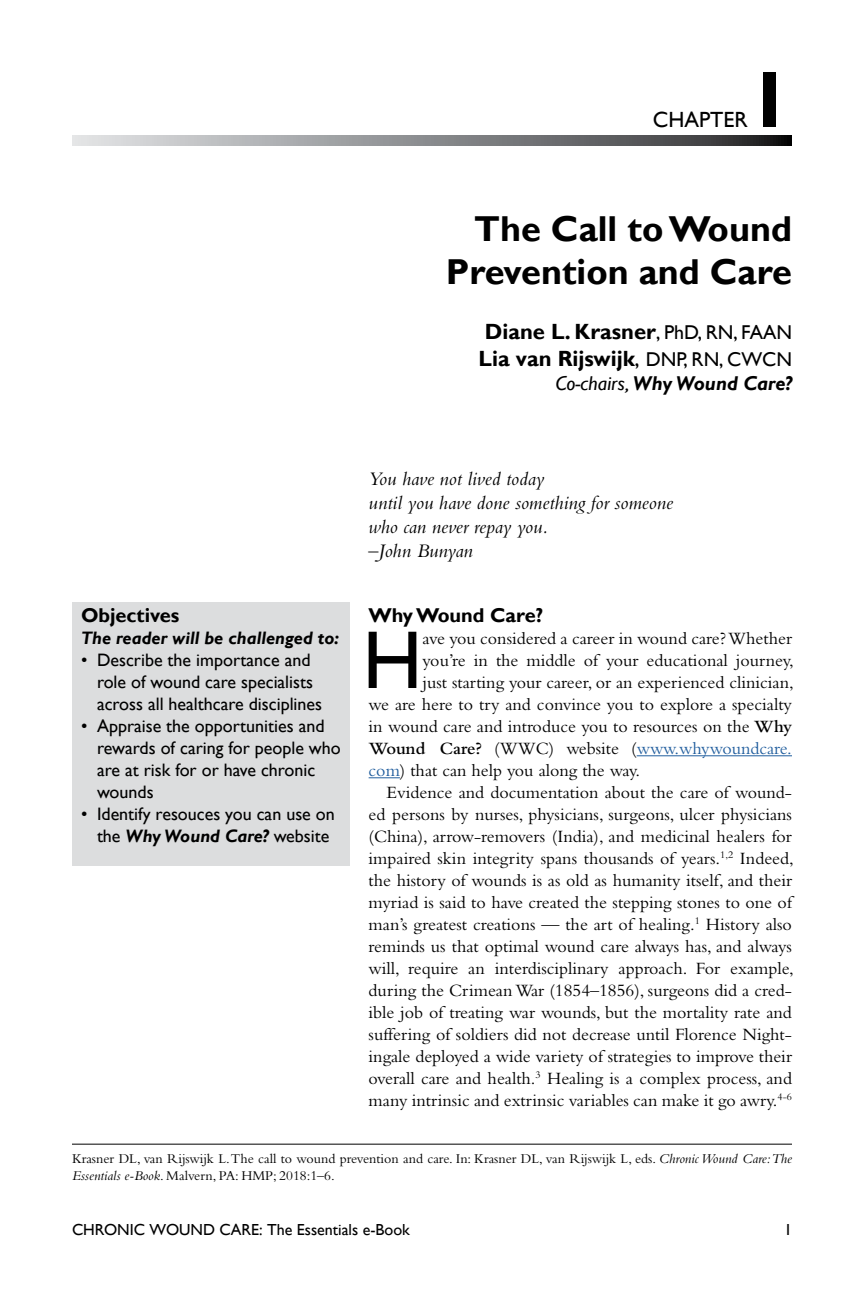
<style>
.page{position:relative;width:864px;height:1296px;background:#fff}
.page>*{position:absolute;margin:0;border:0;box-sizing:border-box;transform-origin:0 0}
.t1{font:82.6px "Gill Sans";color:#000}
.t2{font:700 80px "Gill Sans";color:#000}
.t3{font:700 36px/43.2px "Gill Sans";color:#000;text-align:right}
.t4{font:700 22px/26.4px "Gill Sans";color:#000}
.t5{font:22px "Gill Sans";color:#000}
.t6{font:italic 20px/24px "Bembo";color:#000}
.t7{font:italic 700 20px "Gill Sans";color:#000}
.t8{font:700 20px "Gill Sans";color:#000}
.t9{font:18px "Bembo";color:#000}
.t10{font:18px/22px "Gill Sans";color:#000}
.t11{font:18px "Bembo";color:#215e9e}
.t12{font:italic 700 18px "Gill Sans";color:#000}
.t13{font:16px "Gill Sans";color:#000}
.t14{font:14px/16.8px "Bembo";color:#000}
.s1{font-weight:400;font-size:20px}
.s2{font-weight:400}
.s3{font-weight:700;font-style:italic}
.s4{font-weight:600}
.s5{font-weight:600;color:#000}
.s6{color:#000}
.s7{color:#215e9e}
.s8{font-style:italic}
</style>
<div class="page">
<svg style="left:72px;top:135px;width:720px;height:10px;background:#868789"></svg>
<hr style="left:72px;top:1144px;width:720px;height:1px;background:#000">
<hr style="left:637px;top:755px;width:155px;height:1px;background:#215e9e">
<hr style="left:369px;top:777px;width:31px;height:1px;background:#215e9e">
<div style="left:72px;top:602px;width:278px;height:263px;background:#dcddde"></div>
<p class="t5" style="left:653px;top:107px;width:97px">CHAPTER</p>
<h2 class="t2" style="left:748px;top:52px;width:46px">1</h2>
<h3 class="t3" style="left:446px;top:208px;width:348px">The Call to Wound<br>Prevention and Care</h3>
<p class="t4" style="left:479px;top:319px;width:315px">Diane L. Krasner<span class="s1">, PhD, RN, FAAN<br></span>Lia van Rijswijk<span class="s2">,</span> <span class="s1">DNP, RN, CWCN</span></p>
<p class="t7" style="left:555px;top:371px;width:238px"><span class="s2">Co-chairs,</span> Why Wound Care?</p>
<p class="t8" style="left:81px;top:603px;width:100px">Objectives</p>
<p class="t12" style="left:81px;top:627px;width:260px">The reader will be challenged to:</p>
<p class="t10" style="left:97px;top:649px;width:227px;text-indent:-16px">• Describe the importance and role of wound care specialists across all healthcare disciplines</p>
<p class="t10" style="left:97px;top:715px;width:245px;text-indent:-16px">• Appraise the opportunities and rewards of caring for people who are at risk for or have chronic wounds</p>
<p class="t10" style="left:81px;top:803px;width:255px;text-align:center">• Identify resouces you can use on the <span class="s3">Why Wound Care?</span> website</p>
<p class="t6" style="left:369px;top:466px;width:306px">You have not lived today<br>until you have done something for someone who can never repay you.<br>–John Bunyan</p>
<p class="t8" style="left:369px;top:603px;width:176px">Why Wound Care?</p>
<h1 class="t1" style="left:362px;top:612px;width:62px">H</h1>
<p class="t9" style="left:423px;top:628px;width:371px">ave you considered a career in wound care? Whether</p>
<p class="t9" style="left:423px;top:650px;width:373px">you’re in the middle of your educational journey,</p>
<p class="t9" style="left:423px;top:672px;width:373px">just starting your career, or an experienced clinician,</p>
<p class="t9" style="left:369px;top:694px;width:425px">we are here to try and convince you to explore a specialty</p>
<p class="t9" style="left:369px;top:716px;width:425px">in wound care and introduce you to resources on the <span class="s4">Why</span></p>
<p class="t11" style="left:369px;top:738px;width:425px"><span class="s5">Wound Care?</span> <span class="s6">(WWC) website (</span>www.whywoundcare.</p>
<p class="t9" style="left:369px;top:760px;width:273px"><span class="s7">com</span>) that can help you along the way.</p>
<p class="t9" style="left:387px;top:782px;width:407px">Evidence and documentation about the care of wound-</p>
<p class="t9" style="left:369px;top:804px;width:425px">ed persons by nurses, physicians, surgeons, ulcer physicians</p>
<p class="t9" style="left:369px;top:826px;width:425px">(China), arrow-removers (India), and medicinal healers for</p>
<p class="t9" style="left:369px;top:848px;width:427px">impaired skin integrity spans thousands of years.<sup>1,2</sup> Indeed,</p>
<p class="t9" style="left:369px;top:870px;width:425px">the history of wounds is as old as humanity itself, and their</p>
<p class="t9" style="left:369px;top:892px;width:425px">myriad is said to have created the stepping stones to one of</p>
<p class="t9" style="left:369px;top:914px;width:425px">man’s greatest creations — the art of healing.<sup>1</sup> History also</p>
<p class="t9" style="left:369px;top:936px;width:425px">reminds us that optimal wound care always has, and always</p>
<p class="t9" style="left:369px;top:958px;width:427px">will, require an interdisciplinary approach. For example,</p>
<p class="t9" style="left:369px;top:980px;width:425px">during the Crimean War (1854–1856), surgeons did a cred-</p>
<p class="t9" style="left:369px;top:1002px;width:425px">ible job of treating war wounds, but the mortality rate and</p>
<p class="t9" style="left:369px;top:1024px;width:425px">suffering of soldiers did not decrease until Florence Night-</p>
<p class="t9" style="left:369px;top:1046px;width:425px">ingale deployed a wide variety of strategies to improve their</p>
<p class="t9" style="left:369px;top:1068px;width:425px">overall care and health.<sup>3</sup> Healing is a complex process, and</p>
<p class="t9" style="left:369px;top:1090px;width:425px">many intrinsic and extrinsic variables can make it go awry.<sup>4-6</sup></p>
<p class="t14" style="left:72px;top:1150px;width:722px">Krasner DL, van Rijswijk L. The call to wound prevention and care. In: Krasner DL, van Rijswijk L, eds. <span class="s8">Chronic Wound Care: The<br>Essentials e-Book</span>. Malvern, PA: HMP; 2018:1–6.</p>
<p class="t13" style="left:72px;top:1220px;width:339px">CHRONIC WOUND CARE: The Essentials e-Book</p>
<p class="t13" style="left:784px;top:1220px;width:9px">1</p>
</div>
